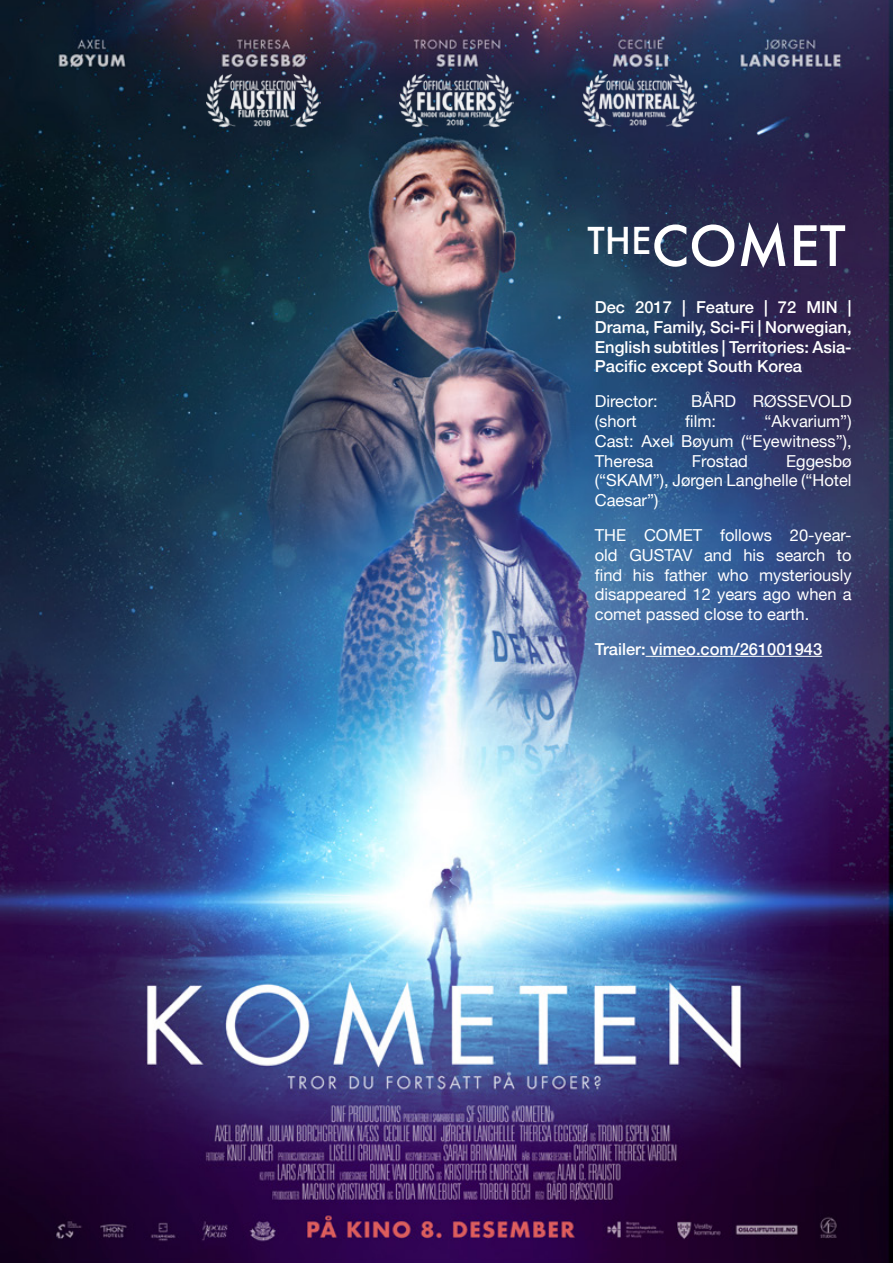
<style>
.page{position:relative;width:893px;height:1263px;background:#fff}
.page>*{position:absolute;margin:0;border:0;box-sizing:border-box;transform-origin:0 0}
.t1{font:500 54px "Futura";color:#fff}
.t2{font:16.5px/19.8px "Helvetica Neue";color:#fff;text-align:justify}
.t3{font:500 16.5px/19.8px "Helvetica Neue";color:#fff;text-align:justify}
</style>
<div class="page">
<img style="left:0;top:0;width:1px;height:943px">
<img style="left:1px;top:0;width:892px;height:1263px">
<hr style="left:646px;top:656px;width:176px;height:1px;background:#fff">
<img style="left:206px;top:75px;width:114px;height:53px">
<img style="left:399px;top:75px;width:114px;height:53px">
<img style="left:583px;top:75px;width:114px;height:53px">
<h1 class="t1" style="left:587px;top:209px;width:260px"><sup>THE</sup>COMET</h1>
<p class="t3" style="left:595px;top:296px;width:258px">Dec 2017 | Feature | 72 MIN | Drama, Family, Sci-Fi | Norwegian, English subtitles | Territories: Asia-Pacific except South Korea</p>
<p class="t2" style="left:595px;top:392px;width:64px">Director:</p>
<p class="t2" style="left:691px;top:392px;width:162px">BÅRD RØSSEVOLD</p>
<p class="t2" style="left:595px;top:412px;width:43px">(short</p>
<p class="t2" style="left:685px;top:412px;width:32px">film:</p>
<p class="t2" style="left:595px;top:412px;width:258px;text-indent:170px">“Akvarium”)<br>Cast: Axel Bøyum (“Eyewitness”), Theresa</p>
<p class="t2" style="left:595px;top:452px;width:258px;text-indent:191px">Eggesbø (“SKAM”), Jørgen Langhelle (“Hotel Caesar”)</p>
<p class="t2" style="left:595px;top:526px;width:258px">THE COMET follows 20-year&shy;old GUSTAV and his search to find his father who mysteriously disappeared 12 years ago when a comet passed close to earth.</p>
<p class="t3" style="left:595px;top:638px;width:229px">Trailer: vimeo.com/261001943</p>
<p class="t2" style="left:692px;top:452px;width:58px">Frostad</p>
</div>
